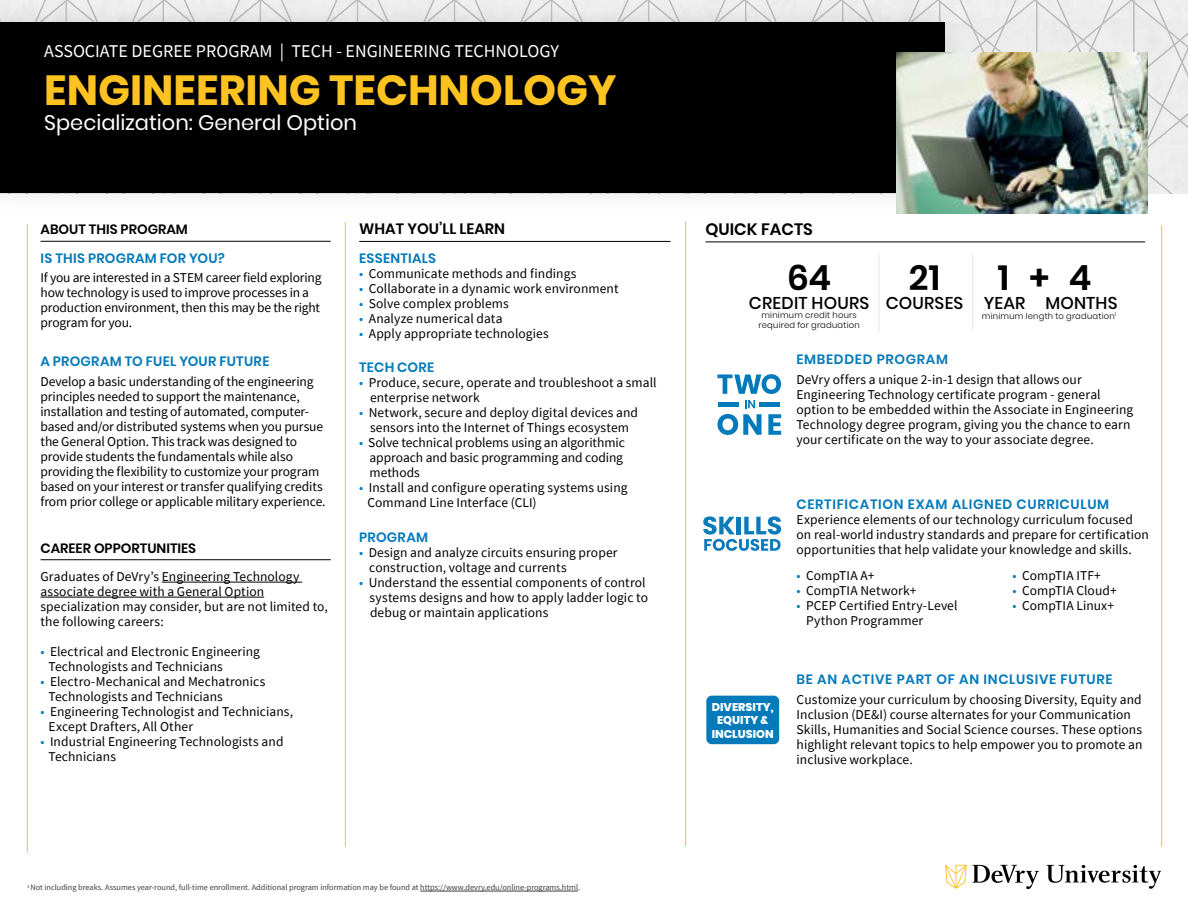
<style>
.page{position:relative;width:1188px;height:918px;background:#fff}
.page>*{position:absolute;margin:0;border:0;box-sizing:border-box;transform-origin:0 0}
.t1{font:700 42px "Poppins";color:#fec221}
.t2{font:600 34.8px "Poppins";color:#000}
.t3{font:21px "Poppins";color:#fff}
.t4{font:18px "Source Sans Pro";color:#fff}
.t5{font:500 17.1px "Poppins";letter-spacing:.01em;color:#000}
.t6{font:600 16.5px "Poppins";color:#000}
.t7{font:600 15px "Poppins";color:#000}
.t8{font:13.5px/15px "Source Sans Pro";letter-spacing:.005em;color:#000}
.t9{font:13.5px/15px "Source Sans Pro";letter-spacing:-.015em;color:#000}
.t10{font:600 13.5px "Poppins";letter-spacing:.05em;color:#037aba}
.t11{font:600 13.5px "Poppins";letter-spacing:.02em;color:#037aba}
.t12{font:600 13.5px "Poppins";color:#000}
.t13{font:600 13.5px "Poppins";letter-spacing:.015em;color:#037aba}
.t14{font:800 11.25px/13.5px "Poppins";color:#fff;text-align:center}
.t15{font:300 8.4px/9.4px "Poppins";letter-spacing:.03em;color:#000;text-align:center}
.t16{font:8.25px "Source Sans Pro";color:#404040}
.s1{color:#037aba}
</style>
<div class="page">
<svg style="left:968px;top:0;width:220px;height:193px"></svg>
<div style="left:0;top:0;width:968px;height:216px;background:#000;opacity:.1"></div>
<div style="left:0;top:23px;width:945px;height:170px;background:#000"></div>
<svg style="left:1047px;top:865px;width:114px;height:24px"></svg>
<svg style="left:945px;top:864px;width:94px;height:25px"></svg>
<hr style="left:40px;top:241px;width:291px;height:1px;background:#000">
<hr style="left:40px;top:559px;width:291px;height:1px;background:#000">
<hr style="left:162px;top:582px;width:140px;height:1px;background:#000">
<hr style="left:40px;top:597px;width:224px;height:1px;background:#000">
<hr style="left:359px;top:241px;width:311px;height:1px;background:#000">
<hr style="left:27px;top:224px;width:1px;height:628px;background:#fec221">
<hr style="left:420px;top:891px;width:158px;height:1px;background:#404040">
<hr style="left:1161px;top:225px;width:1px;height:622px;background:#fec221">
<hr style="left:685px;top:222px;width:1px;height:624px;background:#fec221">
<img style="left:896px;top:52px;width:252px;height:162px">
<hr style="left:705px;top:242px;width:440px;height:1px;background:#000">
<hr style="left:879px;top:255px;width:1px;height:77px;background:#e5e5e5">
<hr style="left:972px;top:253px;width:1px;height:78px;background:#e5e5e5">
<svg style="left:703px;top:516px;width:78px;height:35px"></svg>
<svg style="left:717px;top:374px;width:64px;height:20px"></svg>
<svg style="left:718px;top:414px;width:44px;height:21px"></svg>
<svg style="left:768px;top:414px;width:13px;height:21px"></svg>
<svg style="left:745px;top:400px;width:10px;height:8px"></svg>
<hr style="left:760px;top:402px;width:20px;height:4px;background:#007aba">
<hr style="left:719px;top:402px;width:20px;height:4px;background:#007aba">
<div style="left:706px;top:696px;width:73px;height:48px;background:#057aba;border-radius:5px"></div>
<hr style="left:345px;top:222px;width:1px;height:625px;background:#fec221">
<h3 class="t4" style="left:44px;top:40px;width:516px">ASSOCIATE DEGREE PROGRAM | TECH - ENGINEERING TECHNOLOGY</h3>
<h1 class="t1" style="left:44px;top:66px;width:574px">ENGINEERING TECHNOLOGY</h1>
<h3 class="t3" style="left:44px;top:111px;width:314px">Specialization: General Option</h3>
<p class="t12" style="left:40px;top:222px;width:149px">ABOUT THIS PROGRAM</p>
<p class="t11" style="left:40px;top:250px;width:186px">IS THIS PROGRAM FOR YOU?</p>
<p class="t9" style="left:40px;top:270px;width:283px">If you are interested in a STEM career field exploring how technology is used to improve processes in a production environment, then this may be the right program for you.</p>
<p class="t11" style="left:40px;top:354px;width:230px">A PROGRAM TO FUEL YOUR FUTURE</p>
<p class="t8" style="left:40px;top:374px;width:287px">Develop a basic understanding of the engineering principles needed to support the maintenance, installation and testing of automated, computer&shy;based and/or distributed systems when you pursue the General Option. This track was designed to provide students the fundamentals while also providing the flexibility to customize your program based on your interest or transfer qualifying credits from prior college or applicable military experience.</p>
<p class="t12" style="left:40px;top:540px;width:157px">CAREER OPPORTUNITIES</p>
<p class="t8" style="left:40px;top:569px;width:289px">Graduates of DeVry’s Engineering Technology associate degree with a General Option specialization may consider, but are not limited to, the following careers:</p>
<p class="t8" style="left:49px;top:644px;width:213px;text-indent:-8px"><span class="s1">•</span> Electrical and Electronic Engineering<br>Technologists and Technicians</p>
<p class="t8" style="left:49px;top:674px;width:218px;text-indent:-8px"><span class="s1">•</span> Electro-Mechanical and Mechatronics<br>Technologists and Technicians</p>
<p class="t8" style="left:49px;top:704px;width:246px;text-indent:-8px"><span class="s1">•</span> Engineering Technologist and Technicians,<br>Except Drafters, All Other</p>
<p class="t8" style="left:49px;top:734px;width:236px;text-indent:-8px"><span class="s1">•</span> Industrial Engineering Technologists and<br>Technicians</p>
<p class="t7" style="left:359px;top:220px;width:147px">WHAT YOU’LL LEARN</p>
<p class="t13" style="left:359px;top:250px;width:79px">ESSENTIALS</p>
<p class="t8" style="left:359px;top:266px;width:219px"><span class="s1">•</span> Communicate methods and findings</p>
<p class="t8" style="left:359px;top:281px;width:261px"><span class="s1">•</span> Collaborate in a dynamic work environment</p>
<p class="t8" style="left:359px;top:296px;width:151px"><span class="s1">•</span> Solve complex problems</p>
<p class="t8" style="left:359px;top:311px;width:145px"><span class="s1">•</span> Analyze numerical data</p>
<p class="t8" style="left:359px;top:326px;width:191px"><span class="s1">•</span> Apply appropriate technologies</p>
<p class="t13" style="left:359px;top:360px;width:77px">TECH CORE</p>
<p class="t8" style="left:370px;top:375px;width:288px;text-indent:-11px"><span class="s1">•</span> Produce, secure, operate and troubleshoot a small enterprise network</p>
<p class="t8" style="left:359px;top:405px;width:280px;text-align:center"><span class="s1">•</span> Network, secure and deploy digital devices and sensors into the Internet of Things ecosystem</p>
<p class="t8" style="left:369px;top:435px;width:257px;text-indent:-10px"><span class="s1">•</span> Solve technical problems using an algorithmic approach and basic programming and coding methods</p>
<p class="t8" style="left:367px;top:480px;width:262px;text-indent:-8px"><span class="s1">•</span> Install and configure operating systems using<br>Command Line Interface (CLI)</p>
<p class="t13" style="left:359px;top:529px;width:70px">PROGRAM</p>
<p class="t8" style="left:369px;top:545px;width:250px;text-indent:-10px"><span class="s1">•</span> Design and analyze circuits ensuring proper construction, voltage and currents</p>
<p class="t8" style="left:370px;top:575px;width:280px;text-indent:-10px"><span class="s1">•</span> Understand the essential components of control systems designs and how to apply ladder logic to debug or maintain applications</p>
<p class="t16" style="left:27px;top:882px;width:555px"><sup>1</sup> Not including breaks. Assumes year-round, full-time enrollment. Additional program information may be found at https://www.devry.edu/online-programs.html.</p>
<p class="t6" style="left:705px;top:219px;width:109px">QUICK FACTS</p>
<h2 class="t2" style="left:787px;top:258px;width:46px">64</h2>
<p class="t5" style="left:749px;top:293px;width:122px">CREDIT HOURS</p>
<p class="t15" style="left:759px;top:311px;width:103px">minimum credit hours required for graduation</p>
<h2 class="t2" style="left:909px;top:258px;width:33px">21</h2>
<p class="t5" style="left:886px;top:293px;width:79px">COURSES</p>
<h2 class="t2" style="left:998px;top:258px;width:95px">1+4</h2>
<p class="t5" style="left:984px;top:293px;width:135px">YEAR MONTHS</p>
<p class="t15" style="left:982px;top:311px;width:136px">minimum length to graduation<sup>1</sup></p>
<p class="t10" style="left:796px;top:352px;width:153px">EMBEDDED PROGRAM</p>
<p class="t8" style="left:796px;top:372px;width:338px">DeVry offers a unique 2-in-1 design that allows our Engineering Technology certificate program - general option to be embedded within the Associate in Engineering Technology degree program, giving you the chance to earn your certificate on the way to your associate degree.</p>
<p class="t14" style="left:712px;top:700px;width:64px">DIVERSITY,<br>EQUITY &amp;<br>INCLUSION</p>
<p class="t10" style="left:797px;top:497px;width:314px">CERTIFICATION EXAM ALIGNED CURRICULUM</p>
<p class="t8" style="left:797px;top:512px;width:354px">Experience elements of our technology curriculum focused on real-world industry standards and prepare for certification opportunities that help validate your knowledge and skills.</p>
<p class="t8" style="left:797px;top:568px;width:79px"><span class="s1">•</span> CompTIA A+</p>
<p class="t8" style="left:1013px;top:568px;width:90px"><span class="s1">•</span> CompTIA ITF+</p>
<p class="t8" style="left:797px;top:583px;width:121px"><span class="s1">•</span> CompTIA Network+</p>
<p class="t8" style="left:1013px;top:583px;width:106px"><span class="s1">•</span> CompTIA Cloud+</p>
<p class="t8" style="left:797px;top:598px;width:163px"><span class="s1">•</span> PCEP Certified Entry-Level</p>
<p class="t8" style="left:1013px;top:598px;width:103px"><span class="s1">•</span> CompTIA Linux+</p>
<p class="t8" style="left:806px;top:613px;width:119px">Python Programmer</p>
<p class="t10" style="left:797px;top:672px;width:317px">BE AN ACTIVE PART OF AN INCLUSIVE FUTURE</p>
<p class="t8" style="left:797px;top:692px;width:347px">Customize your curriculum by choosing Diversity, Equity and Inclusion (DE&amp;I) course alternates for your Communication Skills, Humanities and Social Science courses. These options highlight relevant topics to help empower you to promote an inclusive workplace.</p>
</div>
